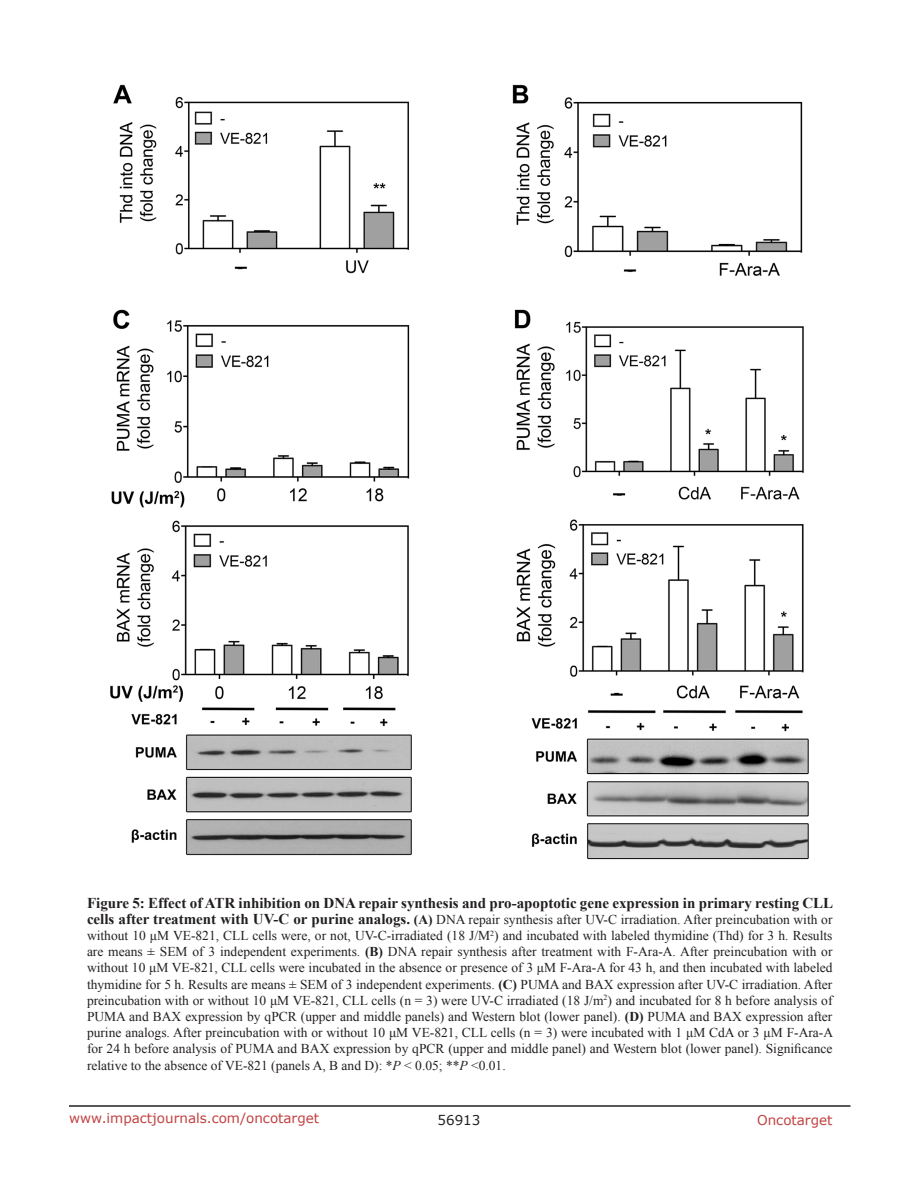
<style>
.page{position:relative;width:918px;height:1188px;background:#fff}
.page>*{position:absolute;margin:0;border:0;box-sizing:border-box;transform-origin:0 0}
.figuretext{font:700 15px "Times New Roman";color:#231f20}
.figuretext-2{font:13.5px/16.2px "Times New Roman";color:#231f20;text-align:justify}
.t1{font:13.5px "Verdana";color:#c24141}
.t2{font:13.5px "Verdana";color:#231f20}
.s1{font-weight:700;font-size:15px}
.s2{font-weight:700}
.s3{font-style:italic}
</style>
<div class="page">
<hr style="left:69px;top:1105px;width:781px;height:2px;background:#231f20">
<img style="left:110px;top:84px;width:699px;height:776px">
<p class="figuretext" style="left:87px;top:892px;width:748px">Figure 5: Effect of ATR inhibition on DNA repair synthesis and pro-apoptotic gene expression in primary resting CLL</p>
<p class="figuretext-2" style="left:87px;top:911px;width:748px"><span class="s1">cells after treatment with UV-C or purine analogs.</span> <span class="s2">(A)</span> DNA repair synthesis after UV-C irradiation. After preincubation with or without 10 μM VE-821, CLL cells were, or not, UV-C-irradiated (18 J/M<sup>2</sup>) and incubated with labeled thymidine (Thd) for 3 h. Results are means ± SEM of 3 independent experiments. <span class="s2">(B)</span> DNA repair synthesis after treatment with F-Ara-A. After preincubation with or without 10 μM VE-821, CLL cells were incubated in the absence or presence of 3 μM F-Ara-A for 43 h, and then incubated with labeled thymidine for 5 h. Results are means ± SEM of 3 independent experiments. <span class="s2">(C)</span> PUMA and BAX expression after UV-C irradiation. After preincubation with or without 10 μM VE-821, CLL cells (n = 3) were UV-C irradiated (18 J/m<sup>2</sup>) and incubated for 8 h before analysis of PUMA and BAX expression by qPCR (upper and middle panels) and Western blot (lower panel). <span class="s2">(D)</span> PUMA and BAX expression after purine analogs. After preincubation with or without 10 μM VE-821, CLL cells (n = 3) were incubated with 1 μM CdA or 3 μM F-Ara-A for 24 h before analysis of PUMA and BAX expression by qPCR (upper and middle panel) and Western blot (lower panel). Significance relative to the absence of VE-821 (panels A, B and D): *<span class="s3">P</span> &lt; 0.05; **<span class="s3">P</span> &lt;0.01.</p>
<p class="t1" style="left:69px;top:1109px;width:252px">www.impactjournals.com/oncotarget</p>
<p class="t2" style="left:438px;top:1111px;width:44px">56913</p>
<p class="t1" style="left:757px;top:1111px;width:77px">Oncotarget</p>
</div>
